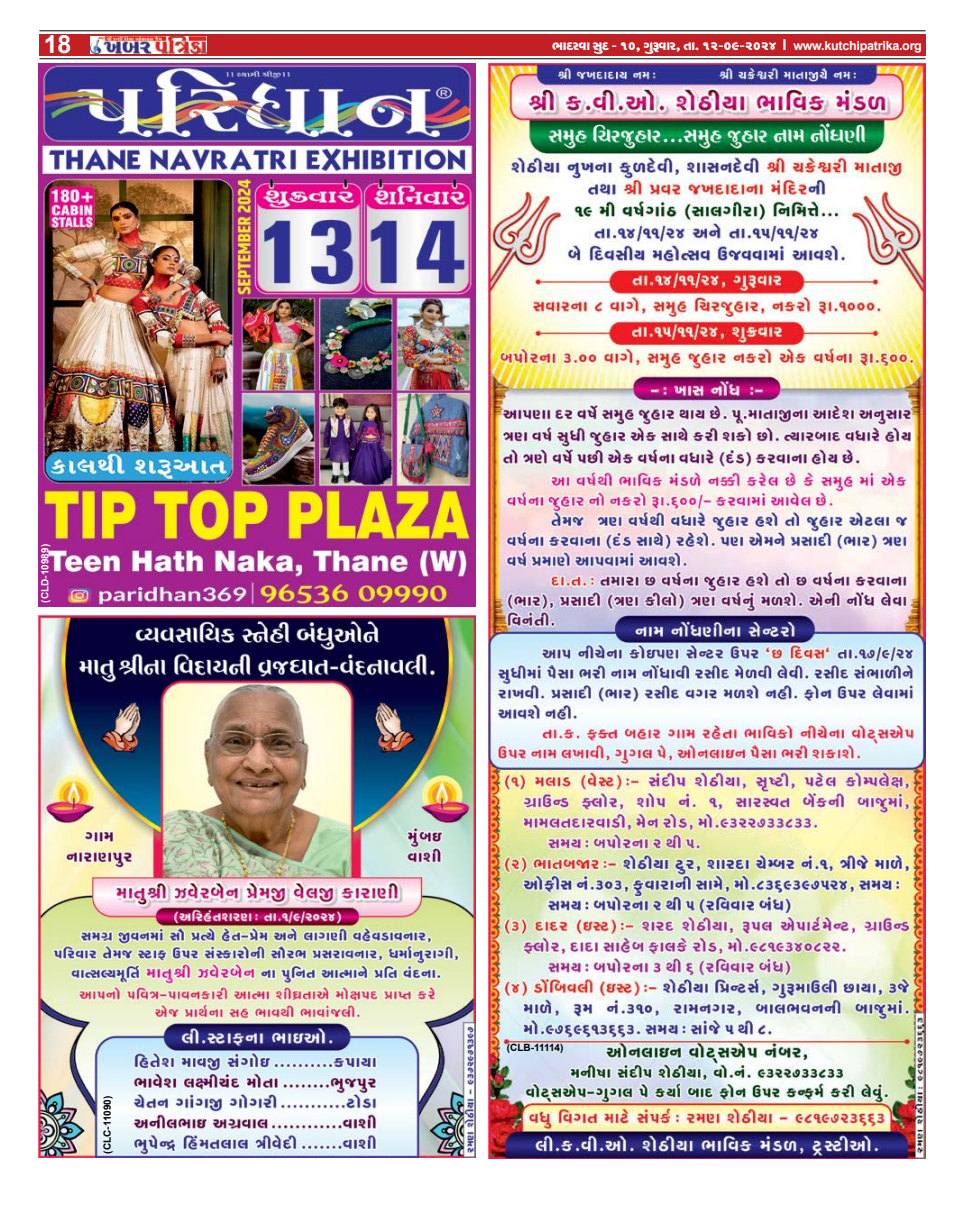
<style>
.page{position:relative;width:964px;height:1205px;background:#fff}
.page>*{position:absolute;margin:0;border:0;box-sizing:border-box;transform-origin:0 0}
.t1{font:700 25px "Arial";color:#fff}
.t2{font:15px "SHREE GUJ7";letter-spacing:-.02em;color:#fff}
.t3{font:700 10px "Arial";letter-spacing:-.025em;color:#000}
.t4{font:700 10px "Arial";color:#fff}
.t5{font:700 10px "Arial";color:#000}
.s1{font-family:"Arial";font-weight:700}
.s2{font-family:"Arial";font-weight:700;font-size:12.5px}
</style>
<div class="page">
<div style="left:39px;top:34px;width:887px;height:21px;background:#c22025"></div>
<hr style="left:39px;top:58px;width:886px;height:1px;background:#000">
<hr style="left:39px;top:30px;width:886px;height:1px;background:#000">
<img style="left:90px;top:36px;width:116px;height:17px">
<img style="left:488px;top:64px;width:437px;height:1095px">
<img style="left:39px;top:64px;width:437px;height:542px">
<img style="left:39px;top:615px;width:437px;height:542px">
<h1 class="t1" style="left:44px;top:27px;width:29px">18</h1>
<p class="t2" style="left:552px;top:38px;width:371px">cpv$fhp kyv$ - 10, Nyê$hpf, sp. 12-09-2024 <span class="s1">I</span> <span class="s2">www.kutchipatrika.org</span></p>
<p class="t4" style="left:38px;top:602px;width:60px;rotate:-90deg">(CLD-10989)</p>
<p class="t5" style="left:100px;top:1153px;width:59px;rotate:-90deg">(CLC-11090)</p>
<p class="t3" style="left:507px;top:1040px;width:58px">(CLB-11114)</p>
</div>
